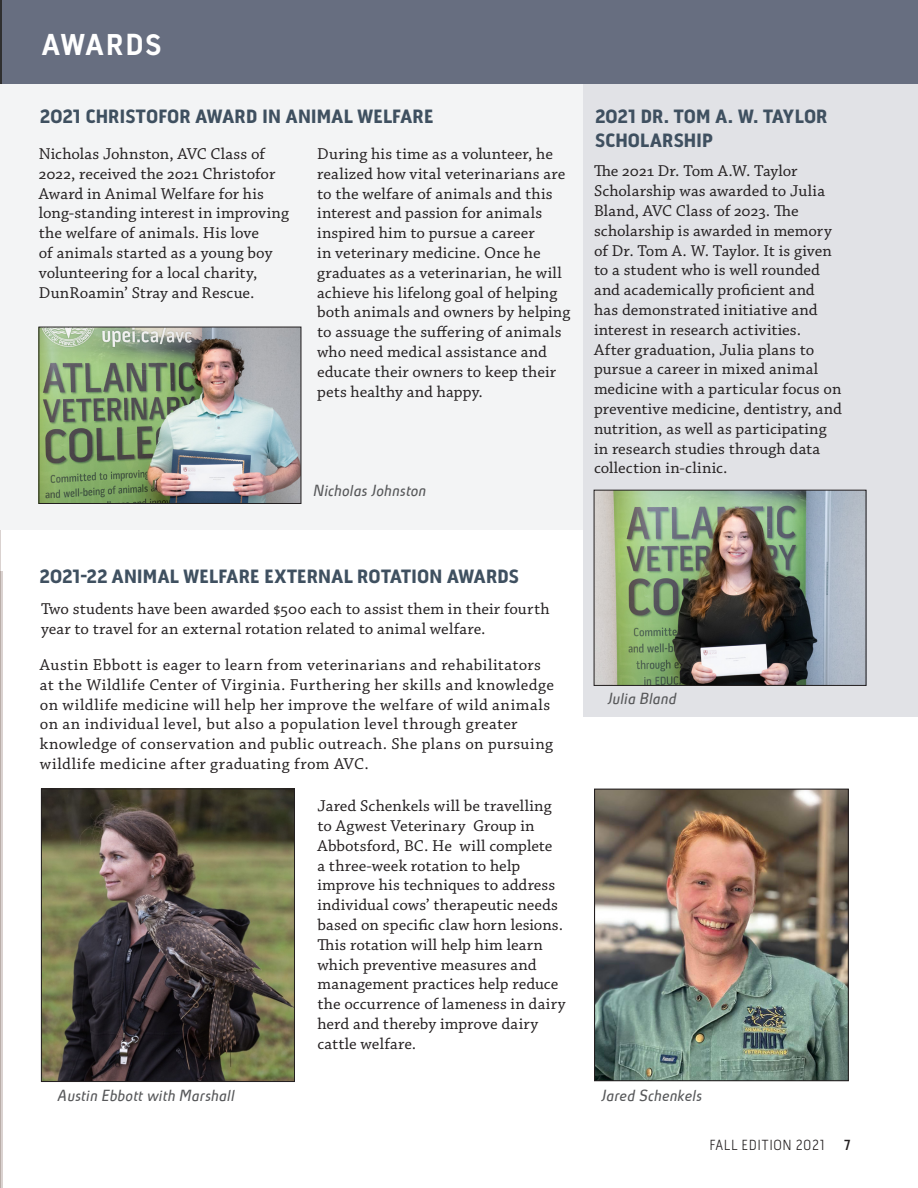
<style>
.page{position:relative;width:918px;height:1188px;background:#fff}
.page>*{position:absolute;margin:0;border:0;box-sizing:border-box;transform-origin:0 0}
.t1{font:600 39px "Pill Gothic 300 mg";letter-spacing:-.005em;color:#fff}
.t2{font:700 24px/24px "Pill Gothic 300 mg";letter-spacing:-.01em;color:#3f5060}
.t3{font:16.5px/19.8px "Chaparral Pro Capt";letter-spacing:.01em;color:#231f20}
.t4{font:italic 15px "Absolut Pro";letter-spacing:.015em;color:#57585a}
.t5{font:300 15px "Pill Gothic 300 mg";letter-spacing:.03em;color:#231f20}
.t6{font:600 15px "Pill Gothic 300 mg";color:#231f20}
</style>
<div class="page">
<hr style="left:0;top:0;width:1px;height:1188px;background:#d6cecb">
<hr style="left:0;top:571px;width:2px;height:617px;background:#d6cecb">
<div style="left:0;top:83px;width:583px;height:446px;background:#f3f4f5"></div>
<div style="left:583px;top:83px;width:335px;height:634px;background:#e1e2e6"></div>
<div style="left:1px;top:0;width:917px;height:83px;background:#676e80"></div>
<hr style="left:0;top:0;width:1px;height:83px;background:#2f2f2f">
<img style="left:596px;top:492px;width:268px;height:192px">
<div style="left:594px;top:490px;width:272px;height:196px;border:1px solid #231f20"></div>
<img style="left:43px;top:791px;width:250px;height:289px">
<div style="left:41px;top:789px;width:254px;height:293px;border:1px solid #231f20"></div>
<img style="left:596px;top:791px;width:251px;height:288px">
<div style="left:594px;top:789px;width:255px;height:292px;border:1px solid #231f20"></div>
<img style="left:41px;top:329px;width:258px;height:173px">
<div style="left:39px;top:327px;width:262px;height:177px;border:1px solid #231f20"></div>
<p class="t1" style="left:41px;top:26px;width:123px">AWARDS</p>
<p class="t2" style="left:40px;top:103px;width:57px">2021 CHRISTOFOR</p>
<p class="t2" style="left:195px;top:103px;width:103px">AWARD IN ANIMAL</p>
<p class="t2" style="left:357px;top:103px;width:27px">WELFARE</p>
<p class="t3" style="left:39px;top:145px;width:252px">Nicholas Johnston, AVC Class of<br>2022, received the 2021 Christofor<br>Award in Animal Welfare for his long-standing interest in improving the welfare of animals. His love<br>of animals started as a young boy volunteering for a local charity,<br>DunRoamin’ Stray and Rescue.</p>
<p class="t3" style="left:317px;top:145px;width:255px">During his time as a volunteer, he realized how vital veterinarians are to the welfare of animals and this interest and passion for animals inspired him to pursue a career<br>in veterinary medicine. Once he graduates as a veterinarian, he will achieve his lifelong goal of helping both animals and owners by helping to assuage the suffering of animals who need medical assistance and educate their owners to keep their pets healthy and happy.</p>
<p class="t4" style="left:314px;top:484px;width:114px">Nicholas Johnston</p>
<p class="t2" style="left:595px;top:103px;width:180px">2021 DR. TOM A. W. TAYLOR<br>SCHOLARSHIP</p>
<p class="t3" style="left:594px;top:162px;width:249px">The 2021 Dr. Tom A.W. Taylor<br>Scholarship was awarded to Julia<br>Bland, AVC Class of 2023. The scholarship is awarded in memory of Dr. Tom A. W. Taylor. It is given to a student who is well rounded and academically proficient and has demonstrated initiative and interest in research activities.<br>After graduation, Julia plans to pursue a career in mixed animal medicine with a particular focus on preventive medicine, dentistry, and nutrition, as well as participating in research studies through data collection in-clinic.</p>
<p class="t2" style="left:40px;top:563px;width:85px">2021-22 ANIMAL</p>
<p class="t2" style="left:183px;top:563px;width:27px">WELFARE</p>
<p class="t2" style="left:264px;top:563px;width:35px">EXTERNAL</p>
<p class="t2" style="left:357px;top:563px;width:12px">ROTATION</p>
<p class="t2" style="left:447px;top:563px;width:39px">AWARDS</p>
<p class="t3" style="left:41px;top:599px;width:510px">Two students have been awarded $500 each to assist them in their fourth year to travel for an external rotation related to animal welfare.</p>
<p class="t3" style="left:40px;top:655px;width:516px">Austin Ebbott is eager to learn from veterinarians and rehabilitators at the Wildlife Center of Virginia. Furthering her skills and knowledge on wildlife medicine will help her improve the welfare of wild animals on an individual level, but also a population level through greater knowledge of conservation and public outreach. She plans on pursuing wildlife medicine after graduating from AVC.</p>
<p class="t3" style="left:318px;top:797px;width:250px">Jared Schenkels will be travelling to Agwest Veterinary Group in<br>Abbotsford, BC. He will complete<br>a three-week rotation to help improve his techniques to address individual cows’ therapeutic needs based on specific claw horn lesions.<br>This rotation will help him learn which preventive measures and management practices help reduce the occurrence of lameness in dairy herd and thereby improve dairy cattle welfare.</p>
<p class="t4" style="left:609px;top:692px;width:70px">Julia Bland</p>
<p class="t4" style="left:58px;top:1090px;width:178px">Austin Ebbott with Marshall</p>
<p class="t4" style="left:603px;top:1090px;width:102px">Jared Schenkels</p>
<p class="t5" style="left:709px;top:1139px;width:117px">FALL EDITION 2021</p>
<p class="t6" style="left:844px;top:1139px;width:8px">7</p>
</div>
